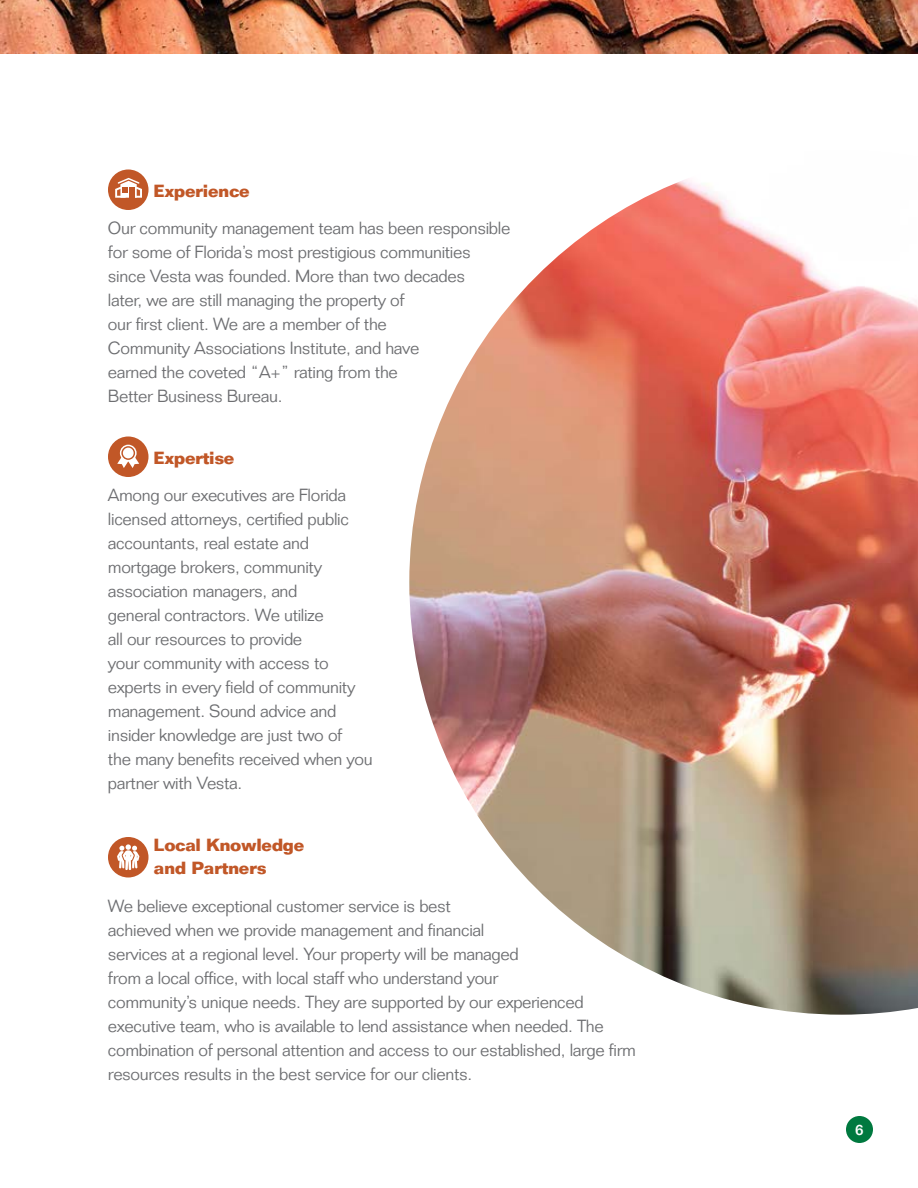
<style>
.page{position:relative;width:918px;height:1188px;background:#fff}
.page>*{position:absolute;margin:0;border:0;box-sizing:border-box;transform-origin:0 0}
.t1{font:300 17.25px/24px "Folio";letter-spacing:-.02em;color:#6d6e71}
.t2{font:700 17.25px/24px "Folio";letter-spacing:-.02em;color:#c15727}
.t3{font:500 15px "Folio";color:#fff}
</style>
<div class="page">
<div style="left:846px;top:1116px;width:27px;height:27px;background:#00793f;border-radius:50%"></div>
<img style="left:0;top:0;width:918px;height:54px">
<div style="left:108px;top:170px;width:40px;height:40px;background:#c15727;border-radius:50%"></div>
<svg style="left:115px;top:177px;width:27px;height:21px"></svg>
<div style="left:108px;top:437px;width:40px;height:40px;background:#c15727;border-radius:50%"></div>
<svg style="left:117px;top:452px;width:22px;height:16px"></svg>
<svg style="left:121px;top:445px;width:15px;height:16px"></svg>
<div style="left:120px;top:445px;width:17px;height:16px;border:2px solid #fff;border-radius:50%"></div>
<div style="left:123px;top:448px;width:11px;height:10px;background:#fff;border-radius:50%"></div>
<div style="left:108px;top:837px;width:40px;height:41px;background:#c15727;border-radius:50%"></div>
<svg style="left:117px;top:844px;width:22px;height:26px"></svg>
<img style="left:409px;top:179px;width:509px;height:836px">
<p class="t2" style="left:154px;top:178px;width:98px">Experience</p>
<p class="t1" style="left:108px;top:216px;width:404px">Our community management team has been responsible for some of Florida’s most prestigious communities since Vesta was founded. More than two decades<br>later, we are still managing the property of<br>our first client. We are a member of the<br>Community Associations Institute, and have<br>earned the coveted “A+” rating from the<br>Better Business Bureau.</p>
<p class="t2" style="left:154px;top:445px;width:82px">Expertise</p>
<p class="t1" style="left:108px;top:483px;width:266px">Among our executives are Florida licensed attorneys, certified public accountants, real estate and mortgage brokers, community association managers, and<br>general contractors. We utilize<br>all our resources to provide<br>your community with access to experts in every field of community management. Sound advice and insider knowledge are just two of<br>the many benefits received when you partner with Vesta.</p>
<p class="t2" style="left:154px;top:832px;width:152px">Local Knowledge and Partners</p>
<p class="t1" style="left:108px;top:894px;width:529px">We believe exceptional customer service is best<br>achieved when we provide management and financial<br>services at a regional level. Your property will be managed<br>from a local office, with local staff who understand your<br>community’s unique needs. They are supported by our experienced executive team, who is available to lend assistance when needed. The combination of personal attention and access to our established, large firm resources results in the best service for our clients.</p>
<p class="t3" style="left:855px;top:1120px;width:10px">6</p>
</div>
